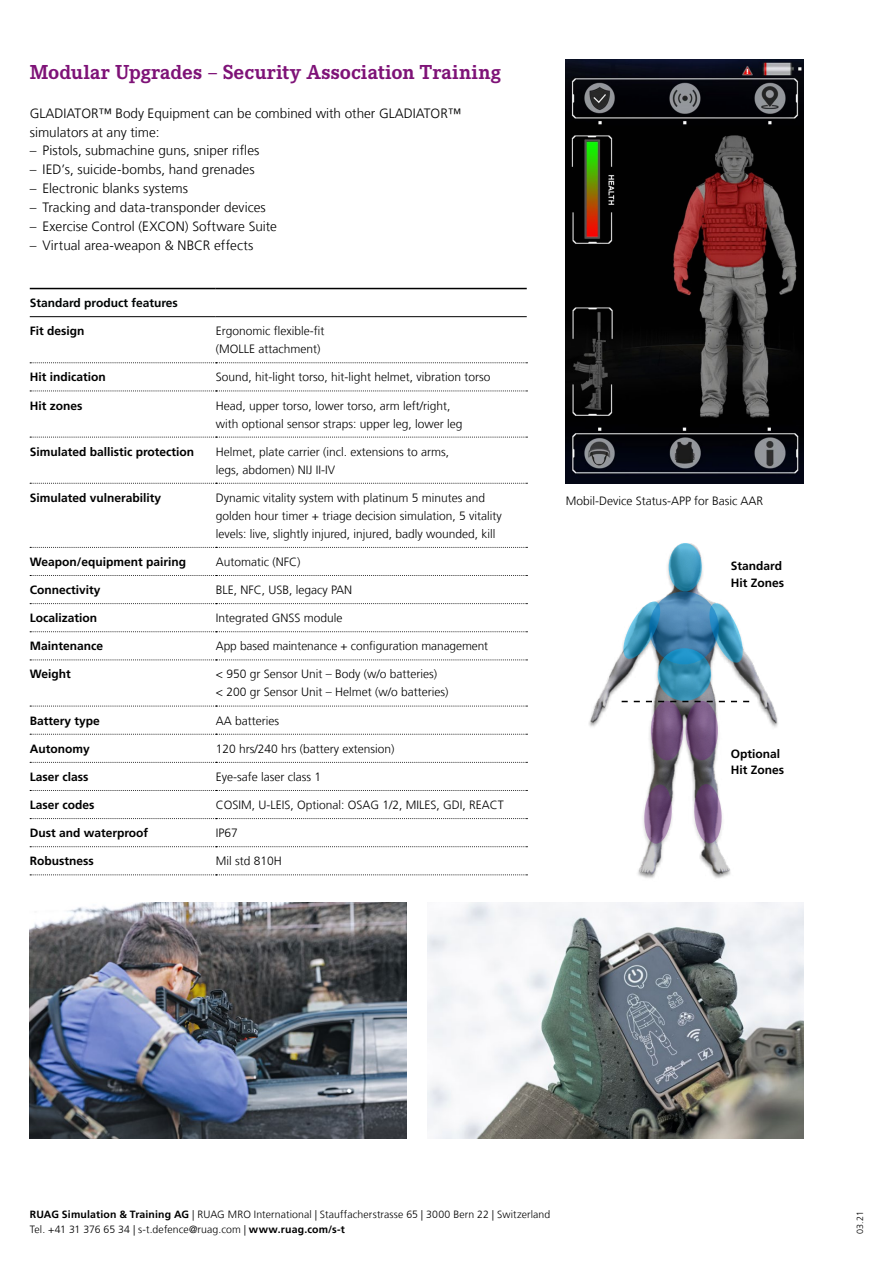
<style>
.page{position:relative;width:893px;height:1263px;background:#fff}
.page>*{position:absolute;margin:0;border:0;box-sizing:border-box;transform-origin:0 0}
.t1{font:700 21px "Corporate E Pro";letter-spacing:.01em;color:#7e1277}
.t2{font:300 13.5px/18.9px "Frutiger LT Com";color:#000}
.t3{font:300 12px/18px "Frutiger LT Com";color:#000}
.t4{font:700 12px/16.5px "Frutiger LT Com";color:#000}
.t5{font:700 12px "Frutiger LT Com";color:#000404}
.t6{font:300 10.5px/15px "Frutiger LT Com";letter-spacing:.01em;color:#000}
.t7{font:300 9px "Frutiger LT Com";color:#000}
.s1{font-weight:700}
</style>
<div class="page">
<svg style="left:30px;top:362px;width:497px;height:1px"></svg>
<svg style="left:30px;top:391px;width:497px;height:1px"></svg>
<svg style="left:30px;top:437px;width:497px;height:1px"></svg>
<svg style="left:30px;top:483px;width:497px;height:1px"></svg>
<svg style="left:30px;top:547px;width:497px;height:1px"></svg>
<svg style="left:30px;top:575px;width:497px;height:1px"></svg>
<svg style="left:30px;top:603px;width:497px;height:1px"></svg>
<svg style="left:30px;top:631px;width:497px;height:1px"></svg>
<svg style="left:30px;top:660px;width:497px;height:1px"></svg>
<svg style="left:30px;top:706px;width:497px;height:1px"></svg>
<svg style="left:30px;top:734px;width:497px;height:1px"></svg>
<svg style="left:30px;top:762px;width:497px;height:1px"></svg>
<svg style="left:30px;top:790px;width:497px;height:1px"></svg>
<svg style="left:30px;top:818px;width:497px;height:1px"></svg>
<svg style="left:30px;top:846px;width:497px;height:1px"></svg>
<svg style="left:30px;top:874px;width:497px;height:1px"></svg>
<hr style="left:30px;top:288px;width:186px;height:1px;background:#000">
<hr style="left:216px;top:288px;width:311px;height:1px;background:#000">
<hr style="left:30px;top:316px;width:186px;height:1px;background:#000">
<hr style="left:216px;top:316px;width:311px;height:1px;background:#000">
<img style="left:30px;top:902px;width:376px;height:236px">
<img style="left:427px;top:902px;width:377px;height:236px">
<img style="left:589px;top:543px;width:189px;height:334px">
<div style="left:669px;top:543px;width:33px;height:48px;background:#00b0f0;border-radius:50%;opacity:.5"></div>
<svg style="left:621px;top:599px;width:42px;height:62px"></svg>
<svg style="left:708px;top:601px;width:36px;height:64px"></svg>
<div style="left:649px;top:591px;width:70px;height:73px;background:#0070c0;border-radius:50%;opacity:.5"></div>
<div style="left:658px;top:648px;width:53px;height:53px;background:#00b0f0;border-radius:50%;opacity:.5"></div>
<div style="left:651px;top:701px;width:32px;height:59px;background:#6e1e82;border-radius:50%;opacity:.4"></div>
<div style="left:686px;top:701px;width:32px;height:59px;background:#6e1e82;border-radius:50%;opacity:.4"></div>
<svg style="left:643px;top:784px;width:30px;height:60px"></svg>
<svg style="left:693px;top:783px;width:30px;height:61px"></svg>
<svg style="left:622px;top:701px;width:127px;height:1px"></svg>
<img style="left:566px;top:60px;width:238px;height:423px">
<h1 class="t1" style="left:30px;top:57px;width:473px">Modular Upgrades – Security Association Training</h1>
<p class="t2" style="left:30px;top:104px;width:433px">GLADIATOR™ Body Equipment can be combined with other GLADIATOR™ simulators at any time:</p>
<p class="t2" style="left:30px;top:141px;width:231px">– Pistols, submachine guns, sniper rifles</p>
<p class="t2" style="left:30px;top:160px;width:226px">– IED’s, suicide-bombs, hand grenades</p>
<p class="t2" style="left:30px;top:179px;width:160px">– Electronic blanks systems</p>
<p class="t2" style="left:30px;top:198px;width:237px">– Tracking and data-transponder devices</p>
<p class="t2" style="left:30px;top:217px;width:249px">– Exercise Control (EXCON) Software Suite</p>
<p class="t2" style="left:30px;top:236px;width:225px">– Virtual area-weapon &amp; NBCR effects</p>
<p class="t5" style="left:30px;top:296px;width:150px">Standard product features</p>
<p class="t4" style="left:30px;top:323px;width:56px">Fit design</p>
<p class="t3" style="left:216px;top:322px;width:110px">Ergonomic flexible-fit (MOLLE attachment)</p>
<p class="t4" style="left:30px;top:369px;width:78px">Hit indication</p>
<p class="t3" style="left:216px;top:368px;width:276px">Sound, hit-light torso, hit-light helmet, vibration torso</p>
<p class="t4" style="left:30px;top:397px;width:54px">Hit zones</p>
<p class="t3" style="left:216px;top:396px;width:248px">Head, upper torso, lower torso, arm left/right, with optional sensor straps: upper leg, lower leg</p>
<p class="t4" style="left:30px;top:443px;width:166px">Simulated ballistic protection</p>
<p class="t3" style="left:216px;top:443px;width:235px">Helmet, plate carrier (incl. extensions to arms, legs, abdomen) NIJ II-IV</p>
<p class="t4" style="left:30px;top:489px;width:133px">Simulated vulnerability</p>
<p class="t3" style="left:216px;top:489px;width:287px">Dynamic vitality system with platinum 5 minutes and golden hour timer + triage decision simulation, 5 vitality levels: live, slightly injured, injured, badly wounded, kill</p>
<p class="t4" style="left:30px;top:553px;width:158px">Weapon/equipment pairing</p>
<p class="t3" style="left:216px;top:553px;width:86px">Automatic (NFC)</p>
<p class="t4" style="left:30px;top:582px;width:72px">Connectivity</p>
<p class="t3" style="left:216px;top:581px;width:138px">BLE, NFC, USB, legacy PAN</p>
<p class="t4" style="left:30px;top:610px;width:69px">Localization</p>
<p class="t3" style="left:216px;top:609px;width:128px">Integrated GNSS module</p>
<p class="t4" style="left:30px;top:638px;width:75px">Maintenance</p>
<p class="t3" style="left:216px;top:637px;width:274px">App based maintenance + configuration management</p>
<p class="t4" style="left:30px;top:666px;width:43px">Weight</p>
<p class="t3" style="left:216px;top:665px;width:234px">&lt; 950 gr Sensor Unit – Body (w/o batteries)<br>&lt; 200 gr Sensor Unit – Helmet (w/o batteries)</p>
<p class="t4" style="left:30px;top:712px;width:72px">Battery type</p>
<p class="t3" style="left:216px;top:711px;width:65px">AA batteries</p>
<p class="t4" style="left:30px;top:740px;width:62px">Autonomy</p>
<p class="t3" style="left:216px;top:740px;width:180px">120 hrs/240 hrs (battery extension)</p>
<p class="t4" style="left:30px;top:768px;width:60px">Laser class</p>
<p class="t3" style="left:216px;top:768px;width:107px">Eye-safe laser class 1</p>
<p class="t4" style="left:30px;top:797px;width:66px">Laser codes</p>
<p class="t3" style="left:216px;top:796px;width:290px">COSIM, U-LEIS, Optional: OSAG 1/2, MILES, GDI, REACT</p>
<p class="t4" style="left:30px;top:825px;width:120px">Dust and waterproof</p>
<p class="t3" style="left:216px;top:824px;width:24px">IP67</p>
<p class="t4" style="left:30px;top:853px;width:65px">Robustness</p>
<p class="t3" style="left:216px;top:852px;width:68px">Mil std 810H</p>
<p class="t3" style="left:566px;top:492px;width:199px">Mobil-Device Status-APP for Basic AAR</p>
<p class="t4" style="left:731px;top:558px;width:55px">Standard<br>Hit Zones</p>
<p class="t4" style="left:731px;top:745px;width:55px">Optional<br>Hit Zones</p>
<p class="t6" style="left:30px;top:1207px;width:522px"><span class="s1">RUAG Simulation &amp; Training AG</span> | RUAG MRO International | Stauffacherstrasse 65 | 3000 Bern 22 | Switzerland<br>Tel. +41 31 376 65 34 | s-t.defence@ruag.com | <span class="s1">www.ruag.com/s-t</span></p>
<p class="t7" style="left:855px;top:1234px;width:24px;rotate:-90deg">03.21</p>
</div>
